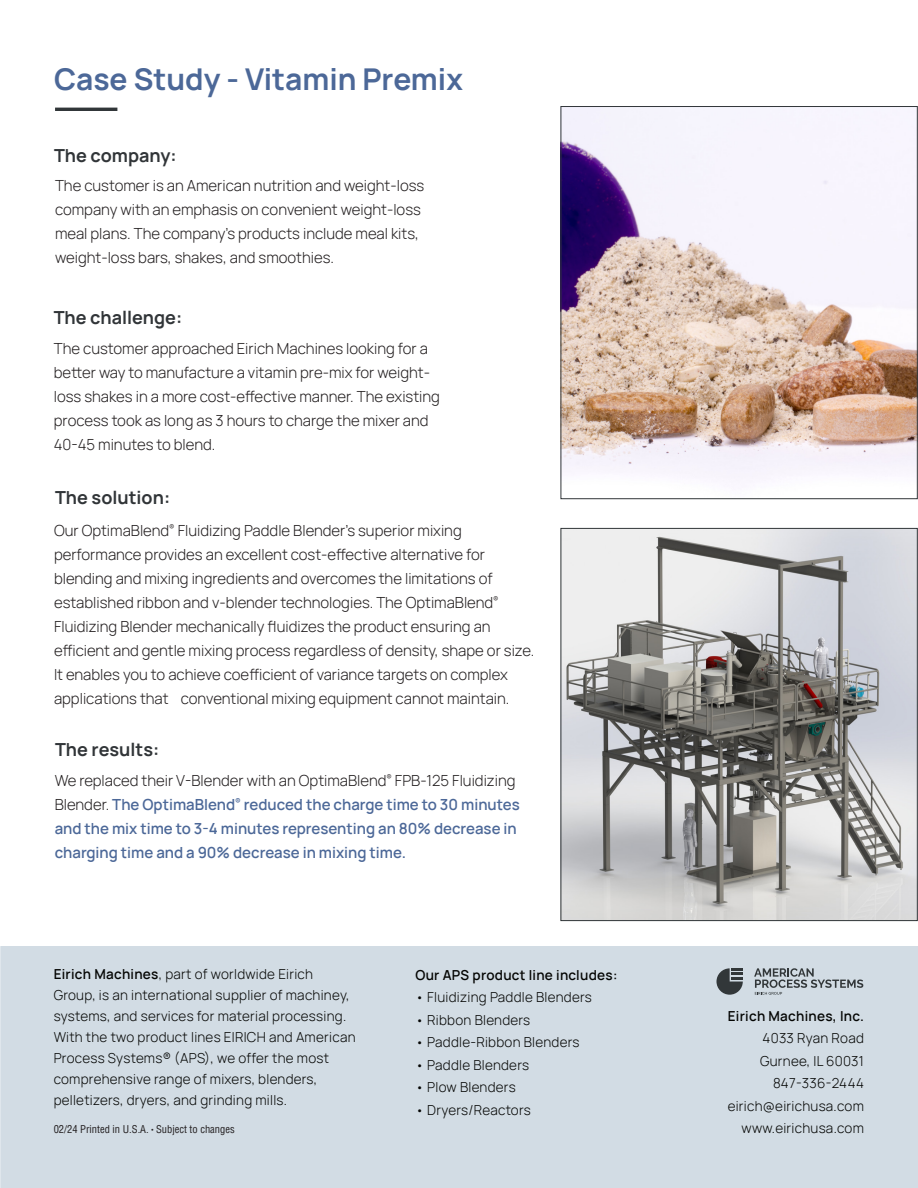
<style>
.page{position:relative;width:918px;height:1188px;background:#fff}
.page>*{position:absolute;margin:0;border:0;box-sizing:border-box;transform-origin:0 0}
.Ü1_-_Hauptüberschrift{font:700 30px "Manrope";color:#4c6898}
.Ü3_-_Unterüberschrift{font:700 18px "Manrope";color:#313538}
.t1{font:300 15px/24px "Manrope";color:#231f20}
.t2{font:600 15px/24px "Manrope";color:#4c6898}
.t3{font:300 13.5px/21px "Manrope";letter-spacing:.02em;color:#040503}
.t4{font:600 13.5px "Manrope";letter-spacing:.02em;color:#040503}
.t5{font:condensed 10.5px "Helvetica LT Pro";color:#231f20}
.s1{font-weight:300;color:#231f20}
.s2{font-weight:600}
.s3{font-size:6px}
</style>
<div class="page">
<div style="left:0;top:946px;width:918px;height:242px;background:#d2dce4"></div>
<svg style="left:716px;top:968px;width:27px;height:27px"></svg>
<svg style="left:754px;top:968px;width:109px;height:27px;background:#adb5bc"></svg>
<hr style="left:55px;top:108px;width:62px;height:3px;background:#313639">
<img style="left:563px;top:108px;width:353px;height:373px">
<div style="left:561px;top:106px;width:357px;height:393px;border:1px solid #313639"></div>
<img style="left:563px;top:530px;width:353px;height:389px">
<div style="left:561px;top:528px;width:357px;height:393px;border:1px solid #313639"></div>
<p class="Ü1_-_Hauptüberschrift" style="left:54px;top:58px;width:410px">Case Study - Vitamin Premix</p>
<p class="Ü3_-_Unterüberschrift" style="left:54px;top:143px;width:124px">The company:</p>
<p class="t1" style="left:55px;top:173px;width:371px">The customer is an American nutrition and weight-loss</p>
<p class="t1" style="left:55px;top:197px;width:367px">company with an emphasis on convenient weight-loss</p>
<p class="t1" style="left:55px;top:221px;width:365px">meal plans. The company’s products include meal kits,</p>
<p class="t1" style="left:55px;top:245px;width:281px">weight-loss bars, shakes, and smoothies.</p>
<p class="Ü3_-_Unterüberschrift" style="left:54px;top:305px;width:130px">The challenge:</p>
<p class="t1" style="left:54px;top:336px;width:388px">The customer approached Eirich Machines looking for a better way to manufacture a vitamin pre-mix for weight&shy;loss shakes in a more cost-effective manner. The existing process took as long as 3 hours to charge the mixer and 40-45 minutes to blend.</p>
<p class="Ü3_-_Unterüberschrift" style="left:55px;top:485px;width:117px">The solution:</p>
<p class="t1" style="left:54px;top:518px;width:482px">Our OptimaBlend<sup>®</sup> Fluidizing Paddle Blender’s superior mixing performance provides an excellent cost-effective alternative for blending and mixing ingredients and overcomes the limitations of established ribbon and v-blender technologies. The OptimaBlend<sup>® </sup>Fluidizing Blender mechanically fluidizes the product ensuring an efficient and gentle mixing process regardless of density, shape or size.<br>It enables you to achieve coefficient of variance targets on complex applications that conventional mixing equipment cannot maintain.</p>
<p class="Ü3_-_Unterüberschrift" style="left:55px;top:737px;width:106px">The results:</p>
<p class="t2" style="left:55px;top:767px;width:467px"><span class="s1">We replaced their V-Blender with an OptimaBlend</span><sup>®</sup> <span class="s1">FPB-125 Fluidizing Blender.</span> The OptimaBlend<sup>®</sup> reduced the charge time to 30 minutes and the mix time to 3-4 minutes representing an 80% decrease in charging time and a 90% decrease in mixing time.</p>
<p class="t3" style="left:54px;top:963px;width:303px"><span class="s2">Eirich Machines</span>, part of worldwide Eirich Group, is an international supplier of machiney, systems, and services for material processing.<br>With the two product lines EIRICH and American Process Systems® (APS), we offer the most comprehensive range of mixers, blenders, pelletizers, dryers, and grinding mills.</p>
<p class="t5" style="left:54px;top:1123px;width:183px">02/24 Printed in U.S.A. <span class="s3">•</span> Subject to changes</p>
<p class="t4" style="left:415px;top:964px;width:203px">Our APS product line includes:</p>
<p class="t3" style="left:415px;top:986px;width:178px">• Fluidizing Paddle Blenders</p>
<p class="t3" style="left:415px;top:1008px;width:116px">• Ribbon Blenders</p>
<p class="t3" style="left:415px;top:1031px;width:165px">• Paddle-Ribbon Blenders</p>
<p class="t3" style="left:415px;top:1053px;width:115px">• Paddle Blenders</p>
<p class="t3" style="left:415px;top:1076px;width:102px">• Plow Blenders</p>
<p class="t3" style="left:415px;top:1098px;width:117px">• Dryers/Reactors</p>
<p class="t4" style="left:728px;top:1005px;width:138px">Eirich Machines, Inc.</p>
<p class="t3" style="left:763px;top:1027px;width:103px">4033 Ryan Road</p>
<p class="t3" style="left:760px;top:1050px;width:105px">Gurnee, IL 60031</p>
<p class="t3" style="left:773px;top:1072px;width:92px">847-336-2444</p>
<p class="t3" style="left:728px;top:1095px;width:138px">eirich@eirichusa.com</p>
<p class="t3" style="left:742px;top:1117px;width:124px">www.eirichusa.com</p>
</div>
